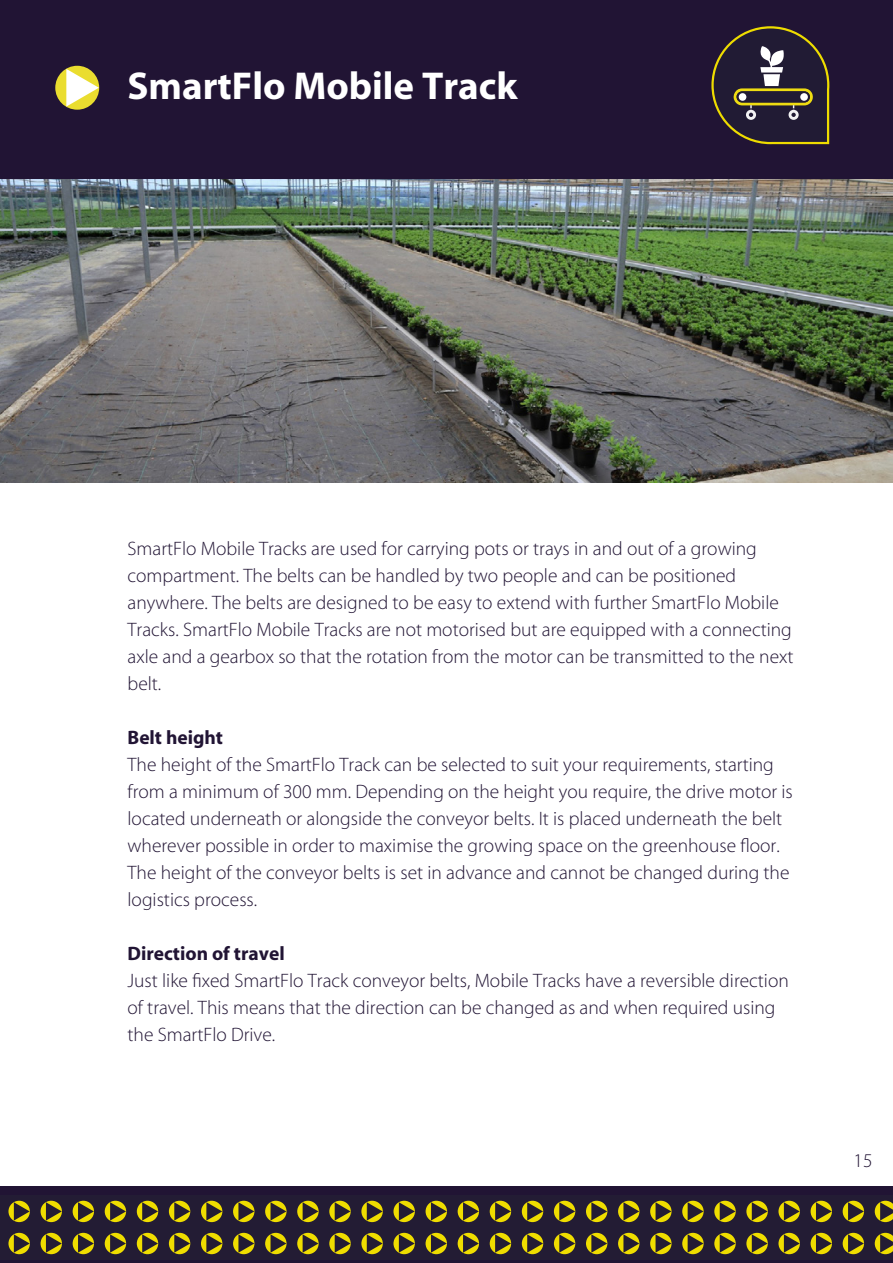
<style>
.page{position:relative;width:893px;height:1263px;background:#fff}
.page>*{position:absolute;margin:0;border:0;box-sizing:border-box;transform-origin:0 0}
.t1{font:700 39px "Myriad";color:#fff}
.t2{font:300 19.5px/27px "Myriad";color:#211434}
.t3{font:700 19.5px "Myriad";color:#211434}
</style>
<div class="page">
<img style="left:0;top:179px;width:893px;height:304px">
<div style="left:0;top:0;width:893px;height:179px;background:#211434"></div>
<div style="left:0;top:1186px;width:893px;height:77px;background:#211434"></div>
<div style="left:0;top:1195px;width:893px;height:65px;background:#231c34"></div>
<svg style="left:8px;top:1201px;width:22px;height:21px"></svg>
<div style="left:41px;top:1201px;width:21px;height:21px;background:#efdd00;border-radius:50%"></div>
<div style="left:73px;top:1201px;width:21px;height:21px;background:#efdd00;border-radius:50%"></div>
<div style="left:105px;top:1201px;width:21px;height:21px;background:#efdd00;border-radius:50%"></div>
<div style="left:137px;top:1201px;width:21px;height:21px;background:#efdd00;border-radius:50%"></div>
<div style="left:169px;top:1201px;width:21px;height:21px;background:#efdd00;border-radius:50%"></div>
<div style="left:201px;top:1201px;width:21px;height:21px;background:#efdd00;border-radius:50%"></div>
<div style="left:233px;top:1201px;width:21px;height:21px;background:#efdd00;border-radius:50%"></div>
<svg style="left:265px;top:1201px;width:22px;height:21px"></svg>
<svg style="left:297px;top:1201px;width:22px;height:21px"></svg>
<svg style="left:329px;top:1201px;width:22px;height:21px"></svg>
<svg style="left:361px;top:1201px;width:22px;height:21px"></svg>
<svg style="left:393px;top:1201px;width:22px;height:21px"></svg>
<div style="left:426px;top:1201px;width:21px;height:21px;background:#efdd00;border-radius:50%"></div>
<div style="left:458px;top:1201px;width:21px;height:21px;background:#efdd00;border-radius:50%"></div>
<div style="left:490px;top:1201px;width:21px;height:21px;background:#efdd00;border-radius:50%"></div>
<div style="left:522px;top:1201px;width:21px;height:21px;background:#efdd00;border-radius:50%"></div>
<div style="left:554px;top:1201px;width:21px;height:21px;background:#efdd00;border-radius:50%"></div>
<div style="left:586px;top:1201px;width:21px;height:21px;background:#efdd00;border-radius:50%"></div>
<div style="left:618px;top:1201px;width:21px;height:21px;background:#efdd00;border-radius:50%"></div>
<div style="left:650px;top:1201px;width:21px;height:21px;background:#efdd00;border-radius:50%"></div>
<svg style="left:682px;top:1201px;width:22px;height:21px"></svg>
<svg style="left:714px;top:1201px;width:22px;height:21px"></svg>
<svg style="left:746px;top:1201px;width:22px;height:21px"></svg>
<svg style="left:778px;top:1201px;width:22px;height:21px"></svg>
<div style="left:811px;top:1201px;width:21px;height:21px;background:#efdd00;border-radius:50%"></div>
<div style="left:843px;top:1201px;width:21px;height:21px;background:#efdd00;border-radius:50%"></div>
<svg style="left:14px;top:1202px;width:16px;height:18px"></svg>
<svg style="left:46px;top:1202px;width:16px;height:18px"></svg>
<svg style="left:78px;top:1202px;width:16px;height:18px"></svg>
<svg style="left:110px;top:1202px;width:16px;height:18px"></svg>
<svg style="left:142px;top:1202px;width:16px;height:18px"></svg>
<svg style="left:174px;top:1202px;width:16px;height:18px"></svg>
<svg style="left:206px;top:1202px;width:16px;height:18px"></svg>
<svg style="left:238px;top:1202px;width:16px;height:18px"></svg>
<svg style="left:271px;top:1202px;width:15px;height:18px"></svg>
<svg style="left:303px;top:1202px;width:15px;height:18px"></svg>
<svg style="left:335px;top:1202px;width:16px;height:18px"></svg>
<svg style="left:367px;top:1202px;width:16px;height:18px"></svg>
<svg style="left:399px;top:1202px;width:16px;height:18px"></svg>
<svg style="left:431px;top:1202px;width:16px;height:18px"></svg>
<svg style="left:463px;top:1202px;width:16px;height:18px"></svg>
<svg style="left:495px;top:1202px;width:16px;height:18px"></svg>
<svg style="left:527px;top:1202px;width:16px;height:18px"></svg>
<svg style="left:559px;top:1202px;width:16px;height:18px"></svg>
<svg style="left:591px;top:1202px;width:16px;height:18px"></svg>
<svg style="left:623px;top:1202px;width:16px;height:18px"></svg>
<svg style="left:655px;top:1202px;width:16px;height:18px"></svg>
<svg style="left:688px;top:1202px;width:15px;height:18px"></svg>
<svg style="left:720px;top:1202px;width:16px;height:18px"></svg>
<svg style="left:752px;top:1202px;width:16px;height:18px"></svg>
<svg style="left:784px;top:1202px;width:16px;height:18px"></svg>
<svg style="left:816px;top:1202px;width:16px;height:18px"></svg>
<svg style="left:848px;top:1202px;width:16px;height:18px"></svg>
<svg style="left:875px;top:1201px;width:18px;height:21px"></svg>
<svg style="left:8px;top:1233px;width:22px;height:21px"></svg>
<div style="left:41px;top:1233px;width:21px;height:21px;background:#efdd00;border-radius:50%"></div>
<div style="left:73px;top:1233px;width:21px;height:21px;background:#efdd00;border-radius:50%"></div>
<div style="left:105px;top:1233px;width:21px;height:21px;background:#efdd00;border-radius:50%"></div>
<div style="left:137px;top:1233px;width:21px;height:21px;background:#efdd00;border-radius:50%"></div>
<div style="left:169px;top:1233px;width:21px;height:21px;background:#efdd00;border-radius:50%"></div>
<div style="left:201px;top:1233px;width:21px;height:21px;background:#efdd00;border-radius:50%"></div>
<div style="left:233px;top:1233px;width:21px;height:21px;background:#efdd00;border-radius:50%"></div>
<svg style="left:265px;top:1233px;width:22px;height:21px"></svg>
<svg style="left:297px;top:1233px;width:22px;height:21px"></svg>
<svg style="left:329px;top:1233px;width:22px;height:21px"></svg>
<svg style="left:361px;top:1233px;width:22px;height:21px"></svg>
<svg style="left:393px;top:1233px;width:22px;height:21px"></svg>
<div style="left:426px;top:1233px;width:21px;height:21px;background:#efdd00;border-radius:50%"></div>
<div style="left:458px;top:1233px;width:21px;height:21px;background:#efdd00;border-radius:50%"></div>
<div style="left:490px;top:1233px;width:21px;height:21px;background:#efdd00;border-radius:50%"></div>
<div style="left:522px;top:1233px;width:21px;height:21px;background:#efdd00;border-radius:50%"></div>
<div style="left:554px;top:1233px;width:21px;height:21px;background:#efdd00;border-radius:50%"></div>
<div style="left:586px;top:1233px;width:21px;height:21px;background:#efdd00;border-radius:50%"></div>
<div style="left:618px;top:1233px;width:21px;height:21px;background:#efdd00;border-radius:50%"></div>
<div style="left:650px;top:1233px;width:21px;height:21px;background:#efdd00;border-radius:50%"></div>
<svg style="left:682px;top:1233px;width:22px;height:21px"></svg>
<svg style="left:714px;top:1233px;width:22px;height:21px"></svg>
<svg style="left:746px;top:1233px;width:22px;height:21px"></svg>
<svg style="left:778px;top:1233px;width:22px;height:21px"></svg>
<div style="left:811px;top:1233px;width:21px;height:21px;background:#efdd00;border-radius:50%"></div>
<div style="left:843px;top:1233px;width:21px;height:21px;background:#efdd00;border-radius:50%"></div>
<svg style="left:14px;top:1234px;width:16px;height:19px"></svg>
<svg style="left:46px;top:1234px;width:16px;height:19px"></svg>
<svg style="left:78px;top:1234px;width:16px;height:19px"></svg>
<svg style="left:110px;top:1234px;width:16px;height:19px"></svg>
<svg style="left:142px;top:1234px;width:16px;height:19px"></svg>
<svg style="left:174px;top:1234px;width:16px;height:19px"></svg>
<svg style="left:206px;top:1234px;width:16px;height:19px"></svg>
<svg style="left:238px;top:1234px;width:16px;height:19px"></svg>
<svg style="left:271px;top:1234px;width:15px;height:19px"></svg>
<svg style="left:303px;top:1234px;width:15px;height:19px"></svg>
<svg style="left:335px;top:1234px;width:16px;height:19px"></svg>
<svg style="left:367px;top:1234px;width:16px;height:19px"></svg>
<svg style="left:399px;top:1234px;width:16px;height:19px"></svg>
<svg style="left:431px;top:1234px;width:16px;height:19px"></svg>
<svg style="left:463px;top:1234px;width:16px;height:19px"></svg>
<svg style="left:495px;top:1234px;width:16px;height:19px"></svg>
<svg style="left:527px;top:1234px;width:16px;height:19px"></svg>
<svg style="left:559px;top:1234px;width:16px;height:19px"></svg>
<svg style="left:591px;top:1234px;width:16px;height:19px"></svg>
<svg style="left:623px;top:1234px;width:16px;height:19px"></svg>
<svg style="left:655px;top:1234px;width:16px;height:19px"></svg>
<svg style="left:688px;top:1234px;width:15px;height:19px"></svg>
<svg style="left:720px;top:1234px;width:16px;height:19px"></svg>
<svg style="left:752px;top:1234px;width:16px;height:19px"></svg>
<svg style="left:784px;top:1234px;width:16px;height:19px"></svg>
<svg style="left:816px;top:1234px;width:16px;height:19px"></svg>
<svg style="left:848px;top:1234px;width:16px;height:19px"></svg>
<svg style="left:875px;top:1233px;width:18px;height:21px"></svg>
<div style="left:55px;top:66px;width:44px;height:44px;background:#eadd2f;border-radius:50%"></div>
<svg style="left:66px;top:69px;width:33px;height:38px"></svg>
<svg style="left:711px;top:26px;width:118px;height:118px"></svg>
<h1 class="t1" style="left:128px;top:66px;width:392px">SmartFlo Mobile Track</h1>
<p class="t2" style="left:128px;top:536px;width:667px">SmartFlo Mobile Tracks are used for carrying pots or trays in and out of a growing compartment. The belts can be handled by two people and can be positioned anywhere. The belts are designed to be easy to extend with further SmartFlo Mobile Tracks. SmartFlo Mobile Tracks are not motorised but are equipped with a connecting axle and a gearbox so that the rotation from the motor can be transmitted to the next belt.</p>
<p class="t3" style="left:128px;top:727px;width:97px">Belt height</p>
<p class="t2" style="left:128px;top:752px;width:667px">The height of the SmartFlo Track can be selected to suit your requirements, starting from a minimum of 300 mm. Depending on the height you require, the drive motor is located underneath or alongside the conveyor belts. It is placed underneath the belt wherever possible in order to maximise the growing space on the greenhouse floor.<br>The height of the conveyor belts is set in advance and cannot be changed during the logistics process.</p>
<p class="t3" style="left:128px;top:943px;width:159px">Direction of travel</p>
<p class="t2" style="left:128px;top:968px;width:663px">Just like fixed SmartFlo Track conveyor belts, Mobile Tracks have a reversible direction of travel. This means that the direction can be changed as and when required using the SmartFlo Drive.</p>
<p class="t2" style="left:854px;top:1148px;width:21px">15</p>
</div>
